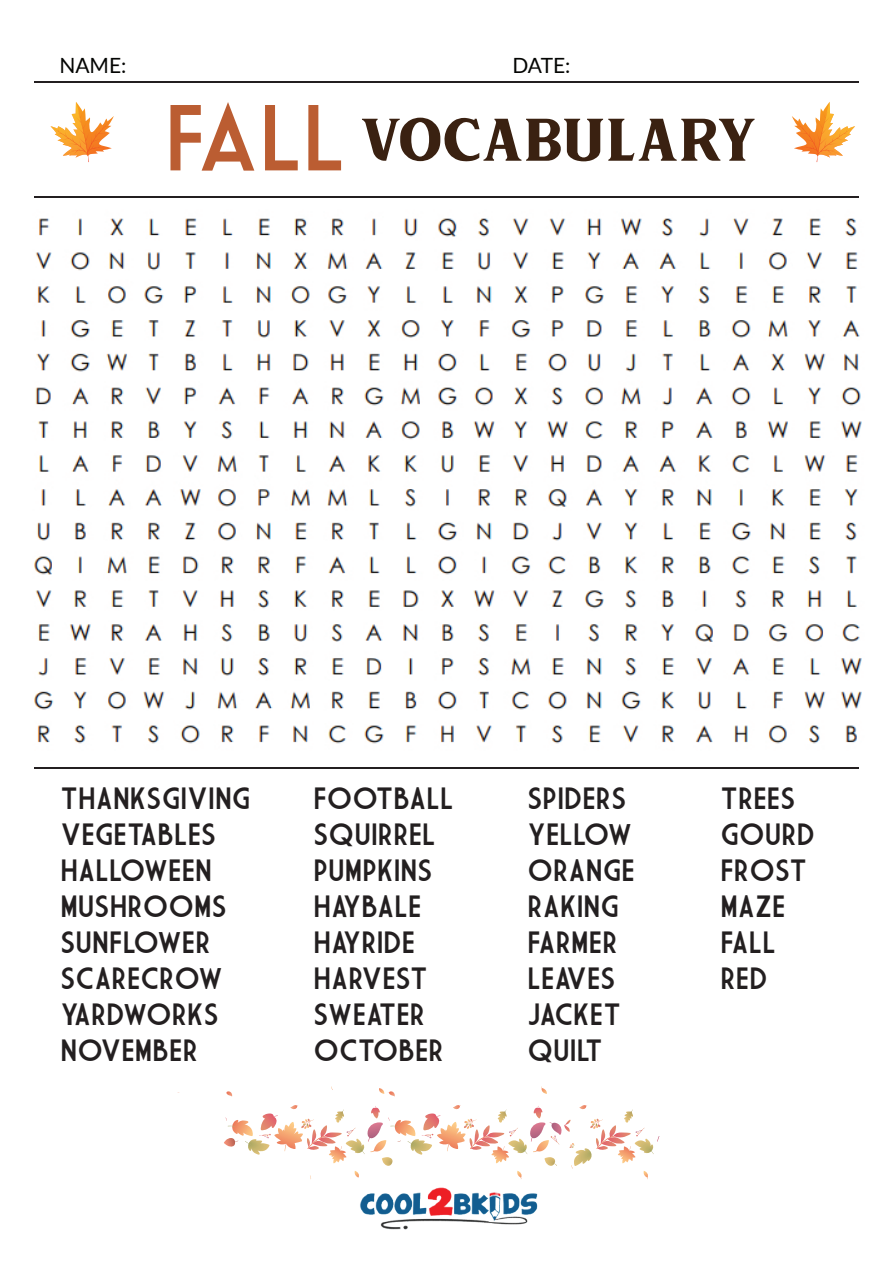
<style>
.page{position:relative;width:893px;height:1263px;background:#fff}
.page>*{position:absolute;margin:0;border:0;box-sizing:border-box;transform-origin:0 0}
.t1{font:84px "MUARADEMO";color:#3a2111}
.t2{font:30px/36px "Market Deco";color:#231f20}
.t3{font:21px "Lato";color:#040503}
.s1{font-family:"Market Deco";font-size:90.9px;color:#bb5d32}
</style>
<div class="page">
<img style="left:34px;top:218px;width:828px;height:526px">
<hr style="left:34px;top:767px;width:824px;height:1px;background:#231f20">
<hr style="left:34px;top:196px;width:824px;height:1px;background:#231f20">
<hr style="left:34px;top:81px;width:824px;height:1px;background:#231f20">
<img style="left:360px;top:1187px;width:178px;height:43px">
<svg style="left:792px;top:102px;width:63px;height:56px"></svg>
<svg style="left:50px;top:102px;width:64px;height:56px"></svg>
<svg style="left:541px;top:1086px;width:6px;height:8px"></svg>
<svg style="left:226px;top:1091px;width:7px;height:6px"></svg>
<svg style="left:379px;top:1088px;width:16px;height:9px"></svg>
<svg style="left:224px;top:1105px;width:435px;height:74px"></svg>
<p class="t3" style="left:59px;top:50px;width:69px">NAME:</p>
<p class="t3" style="left:512px;top:50px;width:60px">DATE:</p>
<h1 class="t1" style="left:165px;top:83px;width:595px"><span class="s1">Fall</span> Vocabulary</h1>
<p class="t2" style="left:60px;top:780px;width:192px">THANKSGIVING<br>VEGETABLES<br>HALLOWEEN<br>MUSHROOMS<br>SUNFLOWER<br>SCARECROW<br>YARDWORKS<br>NOVEMBER</p>
<p class="t2" style="left:313px;top:780px;width:142px">FOOTBALL<br>SQUIRREL<br>PUMPKINS<br>HAYBALE<br>HAYRIDE<br>HARVEST<br>SWEATER<br>OCTOBER</p>
<p class="t2" style="left:527px;top:780px;width:109px">SPIDERS<br>YELLOW<br>ORANGE<br>RAKING<br>FARMER<br>LEAVES<br>JACKET<br>QUILT</p>
<p class="t2" style="left:720px;top:780px;width:96px">TREES<br>GOURD<br>FROST<br>MAZE<br>FALL<br>RED</p>
</div>
